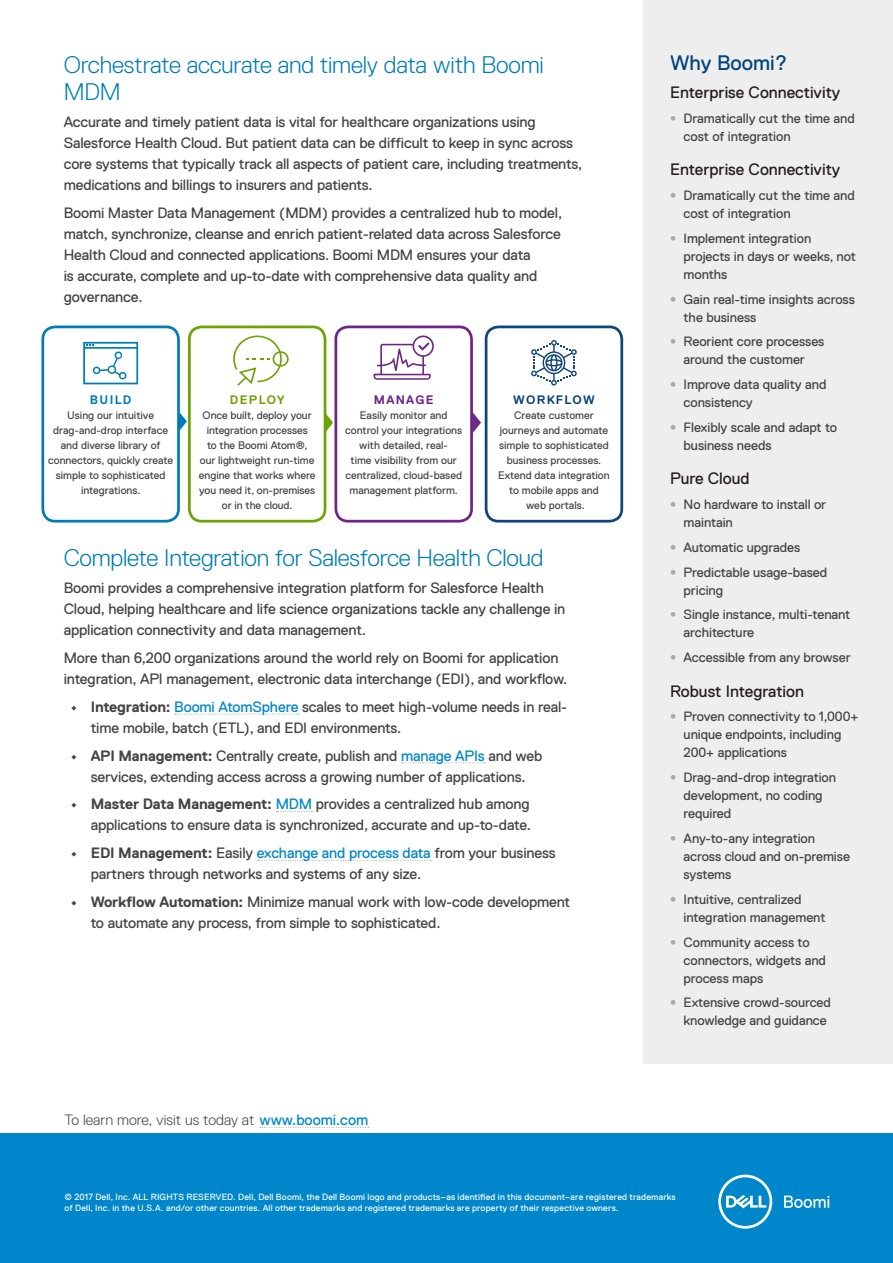
<style>
.page{position:relative;width:893px;height:1263px;background:#fff}
.page>*{position:absolute;margin:0;border:0;box-sizing:border-box;transform-origin:0 0}
.Section_Titles{font:300 24px/27px "Dell Replica";letter-spacing:-.01em;color:#007db8}
.Subtitle{font:21px "Dell Replica";color:#00447c}
.Sidebar_Section_Titl{font:16.5px "Dell Replica";color:#231f20}
.body{font:15px/21px "Dell Replica";letter-spacing:-.01em;color:#444}
.Section_Titles-2{font:300 15px "Dell Replica";color:#444}
.t1{font:13.5px/18px "Dell Replica";letter-spacing:-.005em;color:#444}
.Colored_Titles{font:700 12.3px "Dell Replica";letter-spacing:.11em;color:#0f457a}
.Colored_Titles-2{font:700 12.3px "Dell Replica";letter-spacing:.11em;color:#6ea305}
.Colored_Titles-3{font:700 12.3px "Dell Replica";letter-spacing:.11em;color:#6e2685}
.t2{font:700 12.3px "Dell Replica";letter-spacing:.11em;color:#007db8}
.Colored_Titles-4{font:10.95px/15px "Dell Replica";color:#444;text-align:center}
.Copyright{font:9px/10.8px "Dell Replica";letter-spacing:.02em;color:#fff}
.s1{font-weight:700}
.s2{color:#0087cb}
.s3{font-weight:400;color:#0087cb}
.s4{font-family:"Myriad Pro";font-weight:700;font-size:18px;color:#aaa}
</style>
<div class="page">
<svg style="left:175px;top:713px;width:124px;height:2px"></svg>
<svg style="left:402px;top:762px;width:83px;height:1px"></svg>
<svg style="left:276px;top:811px;width:36px;height:1px"></svg>
<svg style="left:257px;top:860px;width:174px;height:1px"></svg>
<div style="left:643px;top:0;width:250px;height:1063px;background:#eee"></div>
<div style="left:0;top:1133px;width:893px;height:130px;background:#0087cb"></div>
<svg style="left:718px;top:1175px;width:54px;height:54px"></svg>
<svg style="left:784px;top:1195px;width:45px;height:13px"></svg>
<svg style="left:260px;top:1127px;width:109px;height:1px"></svg>
<svg style="left:83px;top:342px;width:55px;height:42px"></svg>
<svg style="left:233px;top:335px;width:56px;height:51px"></svg>
<svg style="left:374px;top:335px;width:60px;height:45px"></svg>
<div style="left:41px;top:326px;width:139px;height:196px;border:3px solid #007db8;border-radius:12px"></div>
<div style="left:188px;top:326px;width:138px;height:196px;border:3px solid #6ea305;border-radius:12px"></div>
<div style="left:334px;top:326px;width:139px;height:196px;border:3px solid #6e2685;border-radius:12px"></div>
<div style="left:485px;top:326px;width:138px;height:196px;border:3px solid #0f457a;border-radius:12px"></div>
<svg style="left:178px;top:411px;width:9px;height:21px"></svg>
<svg style="left:324px;top:412px;width:9px;height:22px"></svg>
<svg style="left:472px;top:412px;width:9px;height:22px"></svg>
<svg style="left:531px;top:340px;width:46px;height:46px"></svg>
<p class="Section_Titles" style="left:64px;top:51px;width:481px">Orchestrate accurate and timely data with Boomi<br>MDM</p>
<p class="body" style="left:64px;top:112px;width:520px">Accurate and timely patient data is vital for healthcare organizations using Salesforce Health Cloud. But patient data can be difficult to keep in sync across core systems that typically track all aspects of patient care, including treatments, medications and billings to insurers and patients.</p>
<p class="body" style="left:64px;top:203px;width:500px">Boomi Master Data Management (MDM) provides a centralized hub to model, match, synchronize, cleanse and enrich patient-related data across Salesforce Health Cloud and connected applications. Boomi MDM ensures your data<br>is accurate, complete and up-to-date with comprehensive data quality and governance.</p>
<p class="t2" style="left:90px;top:393px;width:43px">BUILD</p>
<p class="Colored_Titles-4" style="left:48px;top:408px;width:127px">Using our intuitive drag-and-drop interface and diverse library of connectors, quickly create simple to sophisticated integrations.</p>
<p class="Colored_Titles-2" style="left:230px;top:393px;width:56px">DEPLOY</p>
<p class="Colored_Titles-4" style="left:199px;top:408px;width:118px">Once built, deploy your integration processes<br>to the Boomi Atom®, our lightweight run-time engine that works where you need it, on-premises or in the cloud.</p>
<p class="Colored_Titles-3" style="left:374px;top:393px;width:61px">MANAGE</p>
<p class="Colored_Titles-4" style="left:345px;top:408px;width:118px">Easily monitor and control your integrations with detailed, real-<br>time visibility from our centralized, cloud-based management platform.</p>
<p class="Colored_Titles" style="left:513px;top:393px;width:83px">WORKFLOW</p>
<p class="Colored_Titles-4" style="left:498px;top:408px;width:113px">Create customer journeys and automate simple to sophisticated business processes.<br>Extend data integration to mobile apps and web portals.</p>
<p class="Section_Titles" style="left:64px;top:544px;width:481px">Complete Integration for Salesforce Health Cloud</p>
<p class="body" style="left:64px;top:578px;width:503px">Boomi provides a comprehensive integration platform for Salesforce Health<br>Cloud, helping healthcare and life science organizations tackle any challenge in application connectivity and data management.</p>
<p class="body" style="left:64px;top:647px;width:505px">More than 6,200 organizations around the world rely on Boomi for application integration, API management, electronic data interchange (EDI), and workflow.</p>
<p class="body" style="left:91px;top:696px;width:478px;text-indent:-20px"><span class="s1">• Integration:</span> <span class="s2">Boomi AtomSphere</span> scales to meet high-volume needs in real&shy;time mobile, batch (ETL), and EDI environments.</p>
<p class="body" style="left:70px;top:745px;width:473px;text-align:center"><span class="s1">• API Management:</span> Centrally create, publish and <span class="s2">manage APIs</span> and web services, extending access across a growing number of applications.</p>
<p class="body" style="left:70px;top:794px;width:462px;text-align:right"><span class="s1">• Master Data Management:</span> <span class="s2">MDM</span> provides a centralized hub among applications to ensure data is synchronized, accurate and up-to-date.</p>
<p class="body" style="left:91px;top:842px;width:466px;text-indent:-20px"><span class="s1">• EDI Management:</span> Easily <span class="s2">exchange and process data</span> from your business partners through networks and systems of any size.</p>
<p class="body" style="left:91px;top:891px;width:481px;text-indent:-20px"><span class="s1">• Workflow Automation:</span> Minimize manual work with low-code development to automate any process, from simple to sophisticated.</p>
<p class="Section_Titles-2" style="left:65px;top:1112px;width:305px">To learn more, visit us today at <span class="s3">www.boomi.com</span></p>
<p class="Subtitle" style="left:670px;top:51px;width:119px">Why Boomi?</p>
<p class="Sidebar_Section_Titl" style="left:670px;top:83px;width:172px">Enterprise Connectivity</p>
<p class="t1" style="left:684px;top:109px;width:173px;text-indent:-14px"><span class="s4">•</span> Dramatically cut the time and cost of integration</p>
<p class="Sidebar_Section_Titl" style="left:670px;top:161px;width:172px">Enterprise Connectivity</p>
<p class="t1" style="left:684px;top:187px;width:173px;text-indent:-14px"><span class="s4">•</span> Dramatically cut the time and cost of integration</p>
<p class="t1" style="left:684px;top:229px;width:174px;text-indent:-14px"><span class="s4">•</span> Implement integration projects in days or weeks, not months</p>
<p class="t1" style="left:684px;top:290px;width:173px;text-indent:-14px"><span class="s4">•</span> Gain real-time insights across the business</p>
<p class="t1" style="left:670px;top:333px;width:156px;text-align:center"><span class="s4">•</span> Reorient core processes around the customer</p>
<p class="t1" style="left:684px;top:376px;width:144px;text-indent:-14px"><span class="s4">•</span> Improve data quality and consistency</p>
<p class="t1" style="left:684px;top:418px;width:155px;text-indent:-14px"><span class="s4">•</span> Flexibly scale and adapt to business needs</p>
<p class="Sidebar_Section_Titl" style="left:670px;top:470px;width:81px">Pure Cloud</p>
<p class="t1" style="left:684px;top:496px;width:144px;text-indent:-14px"><span class="s4">•</span> No hardware to install or maintain</p>
<p class="t1" style="left:670px;top:538px;width:132px"><span class="s4">•</span> Automatic upgrades</p>
<p class="t1" style="left:684px;top:563px;width:145px;text-indent:-14px"><span class="s4">•</span> Predictable usage-based pricing</p>
<p class="t1" style="left:684px;top:606px;width:168px;text-indent:-14px"><span class="s4">•</span> Single instance, multi-tenant architecture</p>
<p class="t1" style="left:670px;top:649px;width:182px"><span class="s4">•</span> Accessible from any browser</p>
<p class="Sidebar_Section_Titl" style="left:670px;top:682px;width:135px">Robust Integration</p>
<p class="t1" style="left:684px;top:708px;width:176px;text-indent:-14px"><span class="s4">•</span> Proven connectivity to 1,000+ unique endpoints, including<br>200+ applications</p>
<p class="t1" style="left:684px;top:769px;width:154px;text-indent:-14px"><span class="s4">•</span> Drag-and-drop integration development, no coding required</p>
<p class="t1" style="left:684px;top:829px;width:168px;text-indent:-14px"><span class="s4">•</span> Any-to-any integration across cloud and on-premise systems</p>
<p class="t1" style="left:684px;top:890px;width:143px;text-indent:-14px"><span class="s4">•</span> Intuitive, centralized integration management</p>
<p class="t1" style="left:684px;top:933px;width:144px;text-indent:-14px"><span class="s4">•</span> Community access to connectors, widgets and process maps</p>
<p class="t1" style="left:684px;top:994px;width:149px;text-indent:-14px"><span class="s4">•</span> Extensive crowd-sourced knowledge and guidance</p>
<p class="Copyright" style="left:65px;top:1191px;width:613px">© 2017 Dell, Inc. ALL RIGHTS RESERVED. Dell, Dell Boomi, the Dell Boomi logo and products–as identified in this document–are registered trademarks of Dell, Inc. in the U.S.A. and/or other countries. All other trademarks and registered trademarks are property of their respective owners.</p>
</div>
